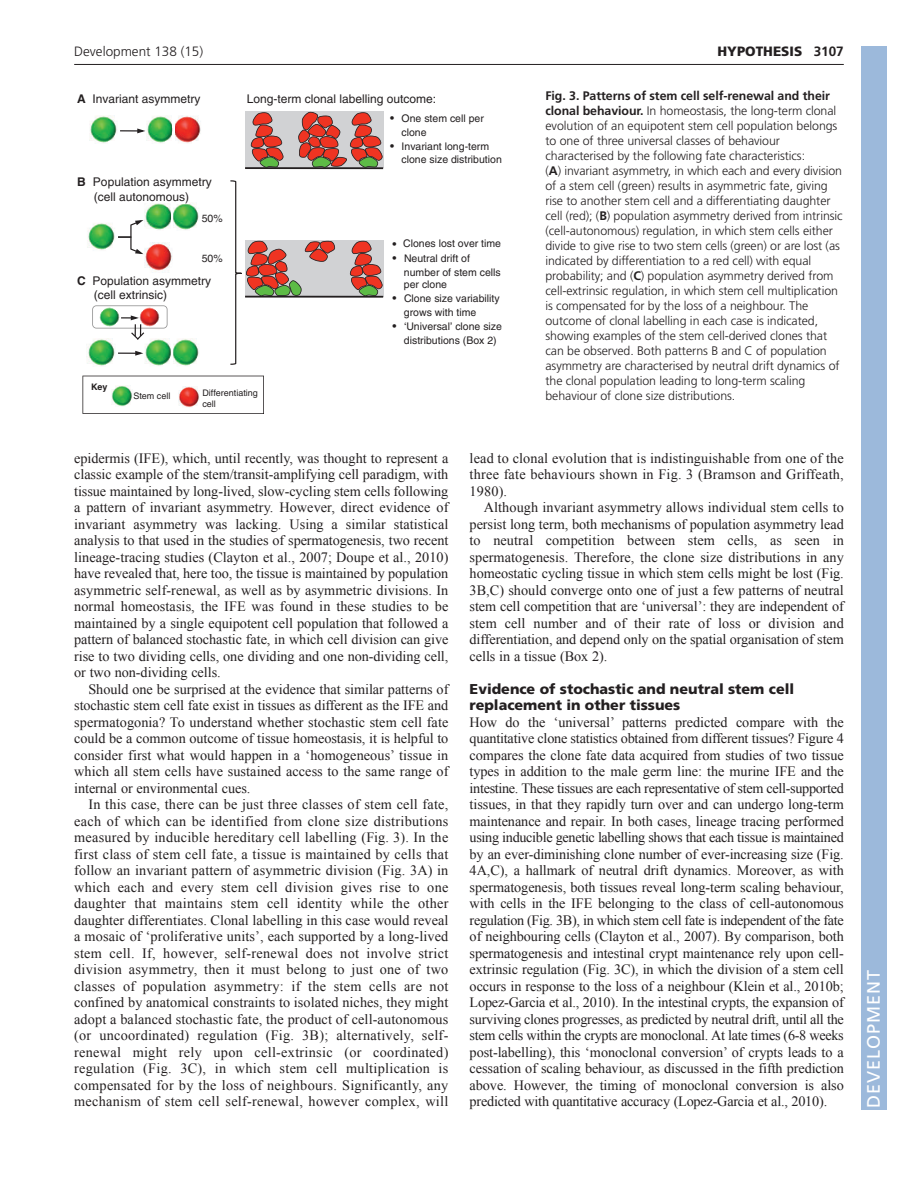
<style>
.page{position:relative;width:918px;height:1188px;background:#fff}
.page>*{position:absolute;margin:0;border:0;box-sizing:border-box;transform-origin:0 0}
.t1{font:18px "Frutiger LT Std";letter-spacing:.055em;color:#fff}
.t2{font:14.25px/16.5px "Times New Roman";letter-spacing:-.005em;color:#231f20;text-align:justify}
.t3{font:900 14.25px/16.5px "Frutiger LT Std";color:#231f20}
.t4{font:300 13.5px "Frutiger LT Std";color:#231f20}
.t5{font:900 13.5px "Frutiger LT Std";color:#231f20}
.t6{font:300 12.3px/15px "Frutiger LT Std";letter-spacing:-.005em;color:#231f20}
.t7{font:12px/14.4px "Helvetica";color:#231f20;text-align:center}
.t8{font:11.4px "Helvetica";color:#231f20}
.t9{font:10.5px/13.8px "Helvetica";color:#231f20}
.t10{font:9px/10.8px "Helvetica";color:#231f20}
.t11{font:700 9px "Helvetica";color:#231f20}
.s1{font-weight:700}
.s2{font-size:11.4px}
</style>
<div class="page">
<hr style="left:74px;top:64px;width:770px;height:1px;background:#231f20">
<img style="left:89px;top:115px;width:28px;height:28px">
<img style="left:146px;top:115px;width:55px;height:28px">
<svg style="left:173px;top:115px;width:1px;height:28px"></svg>
<hr style="left:120px;top:130px;width:23px;height:2px;background:#231f20">
<svg style="left:137px;top:128px;width:8px;height:5px"></svg>
<img style="left:87px;top:223px;width:28px;height:27px">
<img style="left:144px;top:203px;width:55px;height:27px">
<img style="left:171px;top:203px;width:2px;height:27px">
<img style="left:144px;top:243px;width:29px;height:29px">
<svg style="left:118px;top:220px;width:25px;height:34px"></svg>
<img style="left:87px;top:340px;width:28px;height:26px">
<img style="left:145px;top:338px;width:26px;height:28px">
<img style="left:173px;top:338px;width:26px;height:28px">
<svg style="left:118px;top:351px;width:25px;height:5px"></svg>
<svg style="left:92px;top:305px;width:76px;height:35px"></svg>
<div style="left:245px;top:112px;width:138px;height:56px;background:#d1d2d4"></div>
<hr style="left:245px;top:167px;width:138px;height:2px;background:#231f20">
<svg style="left:251px;top:112px;width:33px;height:56px"></svg>
<svg style="left:298px;top:112px;width:85px;height:56px"></svg>
<div style="left:245px;top:240px;width:138px;height:56px;background:#d1d2d4"></div>
<hr style="left:245px;top:296px;width:138px;height:2px;background:#231f20">
<svg style="left:350px;top:241px;width:33px;height:55px"></svg>
<svg style="left:230px;top:180px;width:105px;height:185px"></svg>
<svg style="left:82px;top:376px;width:182px;height:38px"></svg>
<div style="left:861px;top:46px;width:25px;height:1064px;background:#9cb9db"></div>
<p class="t4" style="left:74px;top:46px;width:131px">Development 138 (15)</p>
<p class="t5" style="left:718px;top:46px;width:128px">HYPOTHESIS <span class="s1">3107</span></p>
<p class="t7" style="left:77px;top:93px;width:125px"><span class="s1">A</span> Invariant asymmetry</p>
<p class="t7" style="left:77px;top:176px;width:136px"><span class="s1">B</span> Population asymmetry (cell autonomous)</p>
<p class="t9" style="left:202px;top:213px;width:23px">50%</p>
<p class="t9" style="left:202px;top:252px;width:23px">50%</p>
<p class="t7" style="left:94px;top:274px;width:119px;text-align:left;text-indent:-17px"><span class="s1">C</span> Population asymmetry (cell extrinsic)</p>
<p class="t7" style="left:247px;top:93px;width:191px">Long-term clonal labelling outcome:</p>
<p class="t9" style="left:402px;top:112px;width:84px;text-indent:-11px"><span class="s2">•</span> One stem cell per clone</p>
<p class="t9" style="left:402px;top:140px;width:102px;line-height:12.9px;text-indent:-11px"><span class="s2">•</span> Invariant long-term clone size distribution</p>
<p class="t9" style="left:403px;top:237px;width:100px">Clones lost over time</p>
<p class="t8" style="left:393px;top:240px;width:5px">•</p>
<p class="t9" style="left:404px;top:252px;width:98px;line-height:13.4px;text-indent:-11px"><span class="s2">•</span> Neutral drift of number of stem cells per clone</p>
<p class="t9" style="left:404px;top:293px;width:97px;text-indent:-11px"><span class="s2">•</span> Clone size variability grows with time</p>
<p class="t9" style="left:393px;top:320px;width:111px;text-align:center"><span class="s2">•</span> ‘Universal’ clone size distributions (Box 2)</p>
<p class="t11" style="left:91px;top:383px;width:18px">Key</p>
<p class="t10" style="left:133px;top:391px;width:39px">Stem cell</p>
<p class="t10" style="left:202px;top:389px;width:57px">Differentiating cell</p>
<p class="t6" style="left:545px;top:89px;width:299px"><span class="s1">Fig. 3. Patterns of stem cell self-renewal and their clonal behaviour.</span> In homeostasis, the long-term clonal evolution of an equipotent stem cell population belongs to one of three universal classes of behaviour characterised by the following fate characteristics:<br>(<span class="s1">A</span>) invariant asymmetry, in which each and every division of a stem cell (green) results in asymmetric fate, giving rise to another stem cell and a differentiating daughter cell (red); (<span class="s1">B</span>) population asymmetry derived from intrinsic (cell-autonomous) regulation, in which stem cells either divide to give rise to two stem cells (green) or are lost (as indicated by differentiation to a red cell) with equal probability; and (<span class="s1">C</span>) population asymmetry derived from cell-extrinsic regulation, in which stem cell multiplication is compensated for by the loss of a neighbour. The outcome of clonal labelling in each case is indicated, showing examples of the stem cell-derived clones that can be observed. Both patterns B and C of population asymmetry are characterised by neutral drift dynamics of the clonal population leading to long-term scaling behaviour of clone size distributions.</p>
<p class="t2" style="left:74px;top:450px;width:376px">epidermis (IFE), which, until recently, was thought to represent a classic example of the stem/transit-amplifying cell paradigm, with tissue maintained by long-lived, slow-cycling stem cells following a pattern of invariant asymmetry. However, direct evidence of invariant asymmetry was lacking. Using a similar statistical analysis to that used in the studies of spermatogenesis, two recent lineage-tracing studies (Clayton et al., 2007; Doupe et al., 2010) have revealed that, here too, the tissue is maintained by population asymmetric self-renewal, as well as by asymmetric divisions. In normal homeostasis, the IFE was found in these studies to be maintained by a single equipotent cell population that followed a pattern of balanced stochastic fate, in which cell division can give rise to two dividing cells, one dividing and one non-dividing cell, or two non-dividing cells.</p>
<p class="t2" style="left:74px;top:681px;width:376px;text-indent:14px">Should one be surprised at the evidence that similar patterns of stochastic stem cell fate exist in tissues as different as the IFE and spermatogonia? To understand whether stochastic stem cell fate could be a common outcome of tissue homeostasis, it is helpful to consider first what would happen in a ‘homogeneous’ tissue in which all stem cells have sustained access to the same range of internal or environmental cues.</p>
<p class="t2" style="left:74px;top:796px;width:376px;text-indent:14px">In this case, there can be just three classes of stem cell fate, each of which can be identified from clone size distributions measured by inducible hereditary cell labelling (Fig. 3). In the first class of stem cell fate, a tissue is maintained by cells that follow an invariant pattern of asymmetric division (Fig. 3A) in which each and every stem cell division gives rise to one daughter that maintains stem cell identity while the other daughter differentiates. Clonal labelling in this case would reveal a mosaic of ‘proliferative units’, each supported by a long-lived stem cell. If, however, self-renewal does not involve strict division asymmetry, then it must belong to just one of two classes of population asymmetry: if the stem cells are not confined by anatomical constraints to isolated niches, they might adopt a balanced stochastic fate, the product of cell-autonomous (or uncoordinated) regulation (Fig. 3B); alternatively, self&shy;renewal might rely upon cell-extrinsic (or coordinated) regulation (Fig. 3C), in which stem cell multiplication is compensated for by the loss of neighbours. Significantly, any mechanism of stem cell self-renewal, however complex, will</p>
<p class="t2" style="left:470px;top:450px;width:376px">lead to clonal evolution that is indistinguishable from one of the three fate behaviours shown in Fig. 3 (Bramson and Griffeath, 1980).</p>
<p class="t2" style="left:470px;top:499px;width:376px;text-indent:14px">Although invariant asymmetry allows individual stem cells to persist long term, both mechanisms of population asymmetry lead to neutral competition between stem cells, as seen in spermatogenesis. Therefore, the clone size distributions in any homeostatic cycling tissue in which stem cells might be lost (Fig.<br>3B,C) should converge onto one of just a few patterns of neutral stem cell competition that are ‘universal’: they are independent of stem cell number and of their rate of loss or division and differentiation, and depend only on the spatial organisation of stem cells in a tissue (Box 2).</p>
<p class="t3" style="left:470px;top:682px;width:326px">Evidence of stochastic and neutral stem cell replacement in other tissues</p>
<p class="t2" style="left:470px;top:714px;width:376px">How do the ‘universal’ patterns predicted compare with the quantitative clone statistics obtained from different tissues? Figure 4 compares the clone fate data acquired from studies of two tissue types in addition to the male germ line: the murine IFE and the intestine. These tissues are each representative of stem cell-supported tissues, in that they rapidly turn over and can undergo long-term maintenance and repair. In both cases, lineage tracing performed using inducible genetic labelling shows that each tissue is maintained by an ever-diminishing clone number of ever-increasing size (Fig.<br>4A,C), a hallmark of neutral drift dynamics. Moreover, as with spermatogenesis, both tissues reveal long-term scaling behaviour, with cells in the IFE belonging to the class of cell-autonomous regulation (Fig. 3B), in which stem cell fate is independent of the fate of neighbouring cells (Clayton et al., 2007). By comparison, both spermatogenesis and intestinal crypt maintenance rely upon cell&shy;extrinsic regulation (Fig. 3C), in which the division of a stem cell occurs in response to the loss of a neighbour (Klein et al., 2010b; Lopez-Garcia et al., 2010). In the intestinal crypts, the expansion of surviving clones progresses, as predicted by neutral drift, until all the stem cells within the crypts are monoclonal. At late times (6-8 weeks post-labelling), this ‘monoclonal conversion’ of crypts leads to a cessation of scaling behaviour, as discussed in the fifth prediction above. However, the timing of monoclonal conversion is also predicted with quantitative accuracy (Lopez-Garcia et al., 2010).</p>
<p class="t1" style="left:863px;top:1108px;width:140px;rotate:-90deg">DEVELOPMENT</p>
</div>
